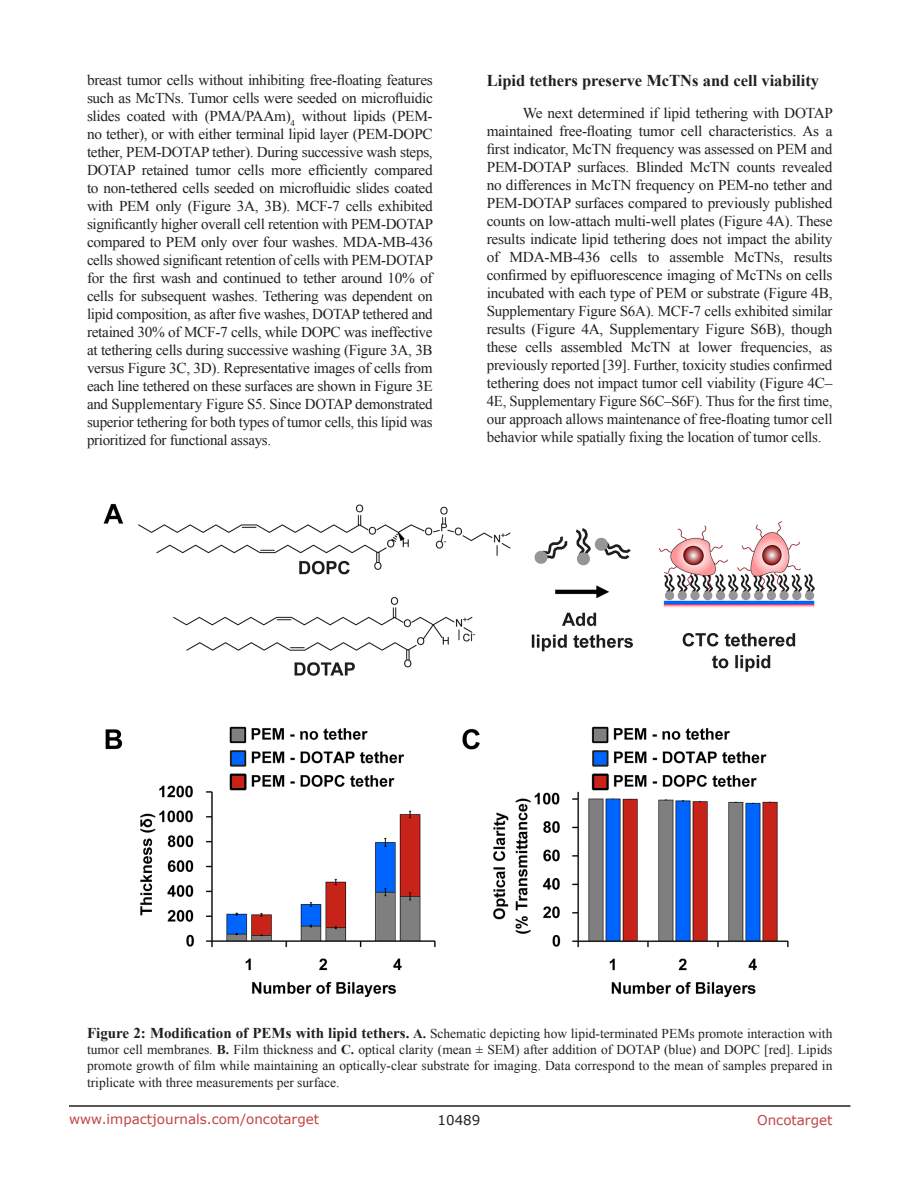
<style>
.page{position:relative;width:918px;height:1188px;background:#fff}
.page>*{position:absolute;margin:0;border:0;box-sizing:border-box;transform-origin:0 0}
.SubHeading{font:700 16.5px "Times New Roman";color:#231f20}
.BodyText{font:15px/18px "Times New Roman";letter-spacing:-.02em;color:#231f20;text-align:justify}
.figuretext{font:13.5px/16.2px "Times New Roman";color:#231f20;text-align:justify}
.t1{font:13.5px "Verdana";color:#c24141}
.t2{font:13.5px "Verdana";color:#231f20}
.s1{font-weight:700;font-size:15px}
.s2{font-weight:700}
</style>
<div class="page">
<hr style="left:69px;top:1105px;width:781px;height:2px;background:#231f20">
<img style="left:103px;top:503px;width:712px;height:495px">
<p class="BodyText" style="left:87px;top:71px;width:348px">breast tumor cells without inhibiting free-floating features such as McTNs. Tumor cells were seeded on microfluidic slides coated with (PMA/PAAm)<sub>4</sub> without lipids (PEM&shy;no tether), or with either terminal lipid layer (PEM-DOPC tether, PEM-DOTAP tether). During successive wash steps, DOTAP retained tumor cells more efficiently compared to non-tethered cells seeded on microfluidic slides coated with PEM only (Figure 3A, 3B). MCF-7 cells exhibited significantly higher overall cell retention with PEM-DOTAP compared to PEM only over four washes. MDA-MB-436 cells showed significant retention of cells with PEM-DOTAP for the first wash and continued to tether around 10% of cells for subsequent washes. Tethering was dependent on lipid composition, as after five washes, DOTAP tethered and retained 30% of MCF-7 cells, while DOPC was ineffective at tethering cells during successive washing (Figure 3A, 3B versus Figure 3C, 3D). Representative images of cells from each line tethered on these surfaces are shown in Figure 3E and Supplementary Figure S5. Since DOTAP demonstrated superior tethering for both types of tumor cells, this lipid was prioritized for functional assays.</p>
<p class="SubHeading" style="left:487px;top:69px;width:334px">Lipid tethers preserve McTNs and cell viability</p>
<p class="BodyText" style="left:487px;top:103px;width:348px;text-indent:36px">We next determined if lipid tethering with DOTAP maintained free-floating tumor cell characteristics. As a first indicator, McTN frequency was assessed on PEM and PEM-DOTAP surfaces. Blinded McTN counts revealed no differences in McTN frequency on PEM-no tether and PEM-DOTAP surfaces compared to previously published counts on low-attach multi-well plates (Figure 4A). These results indicate lipid tethering does not impact the ability of MDA-MB-436 cells to assemble McTNs, results confirmed by epifluorescence imaging of McTNs on cells incubated with each type of PEM or substrate (Figure 4B, Supplementary Figure S6A). MCF-7 cells exhibited similar results (Figure 4A, Supplementary Figure S6B), though these cells assembled McTN at lower frequencies, as previously reported [39]. Further, toxicity studies confirmed tethering does not impact tumor cell viability (Figure 4C– 4E, Supplementary Figure S6C–S6F). Thus for the first time, our approach allows maintenance of free-floating tumor cell behavior while spatially fixing the location of tumor cells.</p>
<p class="figuretext" style="left:87px;top:1025px;width:747px"><span class="s1">Figure 2: Modification of PEMs with lipid tethers.</span> <span class="s2">A.</span> Schematic depicting how lipid-terminated PEMs promote interaction with tumor cell membranes. <span class="s2">B.</span> Film thickness and <span class="s2">C.</span> optical clarity (mean ± SEM) after addition of DOTAP (blue) and DOPC [red]. Lipids promote growth of film while maintaining an optically-clear substrate for imaging. Data correspond to the mean of samples prepared in triplicate with three measurements per surface.</p>
<p class="t1" style="left:69px;top:1110px;width:252px">www.impactjournals.com/oncotarget</p>
<p class="t2" style="left:438px;top:1111px;width:44px">10489</p>
<p class="t1" style="left:757px;top:1111px;width:77px">Oncotarget</p>
</div>
